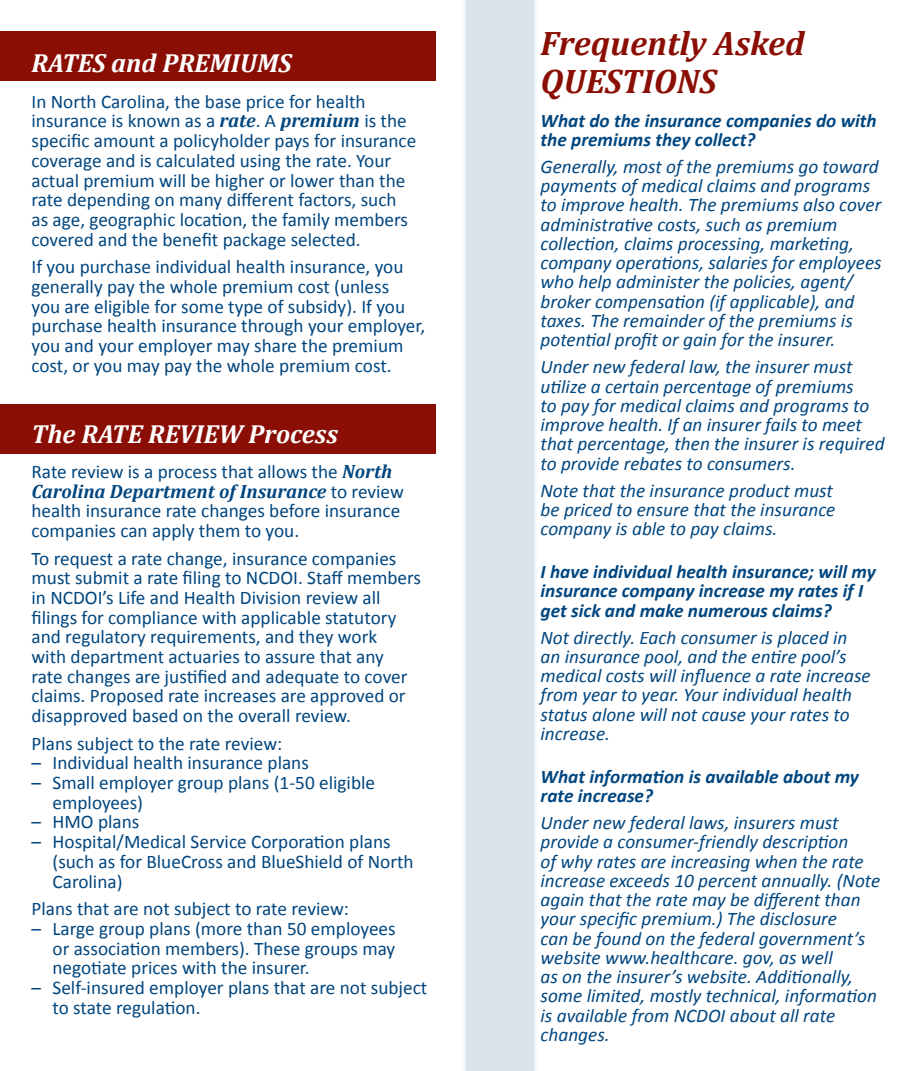
<style>
.page{position:relative;width:917px;height:1071px;background:#fff}
.page>*{position:absolute;margin:0;border:0;box-sizing:border-box;transform-origin:0 0}
.t1{font:italic 700 34.12px/37.8px "Cambria";color:#8b0e04}
.t2{font:italic 700 26.25px "Cambria";color:#fff}
.t3{font:19.25px/19.8px "Calibri";color:#00467f}
.t4{font:italic 19.25px/19.2px "Calibri";color:#00467f}
.t5{font:italic 700 19.25px/19.2px "Calibri";color:#00467f}
.t6{font:italic 700 19.25px "Cambria";color:#00467f}
.s1{font-family:"Cambria";font-weight:700;font-style:italic}
.s2{font-family:"Calibri";font-weight:400;font-style:normal}
</style>
<div class="page">
<div style="left:0;top:32px;width:435px;height:49px;background:#8b0e04"></div>
<div style="left:0;top:404px;width:435px;height:49px;background:#8b0e04"></div>
<div style="left:462px;top:0;width:76px;height:1071px;background:#00467f;opacity:.3"></div>
<div style="left:466px;top:0;width:65px;height:1071px;background:#d9e3ec"></div>
<h2 class="t2" style="left:32px;top:47px;width:262px">RATES and PREMIUMS</h2>
<p class="t3" style="left:31px;top:91px;width:386px">In North Carolina, the base price for health insurance is known as a <span class="s1">rate</span>. A <span class="s1">premium</span> is the specific amount a policyholder pays for insurance coverage and is calculated using the rate. Your actual premium will be higher or lower than the rate depending on many different factors, such as age, geographic location, the family members covered and the benefit package selected.</p>
<p class="t3" style="left:31px;top:256px;width:395px">If you purchase individual health insurance, you generally pay the whole premium cost (unless<br>you are eligible for some type of subsidy). If you purchase health insurance through your employer, you and your employer may share the premium cost, or you may pay the whole premium cost.</p>
<h2 class="t2" style="left:32px;top:418px;width:308px">The RATE REVIEW Process</h2>
<p class="t3" style="left:32px;top:461px;width:362px">Rate review is a process that allows the <span class="s1">North</span></p>
<p class="t6" style="left:32px;top:479px;width:374px">Carolina Department of Insurance <span class="s2">to review</span></p>
<p class="t3" style="left:32px;top:500px;width:370px">health insurance rate changes before insurance companies can apply them to you.</p>
<p class="t3" style="left:32px;top:547px;width:391px">To request a rate change, insurance companies must submit a rate filing to NCDOI. Staff members in NCDOI’s Life and Health Division review all filings for compliance with applicable statutory and regulatory requirements, and they work<br>with department actuaries to assure that any<br>rate changes are justified and adequate to cover claims. Proposed rate increases are approved or disapproved based on the overall review.</p>
<p class="t3" style="left:32px;top:733px;width:252px">Plans subject to the rate review:</p>
<p class="t3" style="left:32px;top:752px;width:279px">– Individual health insurance plans</p>
<p class="t3" style="left:53px;top:772px;width:324px;text-indent:-21px">– Small employer group plans (1-50 eligible employees)</p>
<p class="t3" style="left:32px;top:811px;width:109px">– HMO plans</p>
<p class="t3" style="left:53px;top:831px;width:363px;text-indent:-21px">– Hospital/Medical Service Corporation plans (such as for BlueCross and BlueShield of North<br>Carolina)</p>
<p class="t3" style="left:32px;top:898px;width:319px">Plans that are not subject to rate review:</p>
<p class="t3" style="left:53px;top:918px;width:345px;text-align:justify;text-indent:-21px">– Large group plans (more than 50 employees or association members). These groups may negotiate prices with the insurer.</p>
<p class="t3" style="left:53px;top:977px;width:376px;text-indent:-21px">– Self-insured employer plans that are not subject to state regulation.</p>
<h1 class="t1" style="left:540px;top:24px;width:266px">Frequently Asked<br>QUESTIONS</h1>
<p class="t5" style="left:540px;top:110px;width:337px">What do the insurance companies do with the premiums they collect?</p>
<p class="t4" style="left:540px;top:156px;width:343px">Generally, most of the premiums go toward payments of medical claims and programs to improve health. The premiums also cover administrative costs, such as premium collection, claims processing, marketing, company operations, salaries for employees who help administer the policies, agent/ broker compensation (if applicable), and taxes. The remainder of the premiums is potential profit or gain for the insurer.</p>
<p class="t4" style="left:540px;top:356px;width:345px">Under new federal law, the insurer must utilize a certain percentage of premiums<br>to pay for medical claims and programs to improve health. If an insurer fails to meet that percentage, then the insurer is required to provide rebates to consumers.</p>
<p class="t4" style="left:540px;top:480px;width:296px">Note that the insurance product must be priced to ensure that the insurance company is able to pay claims.</p>
<p class="t5" style="left:540px;top:561px;width:337px">I have individual health insurance; will my insurance company increase my rates if I get sick and make numerous claims?</p>
<p class="t4" style="left:540px;top:627px;width:332px">Not directly. Each consumer is placed in an insurance pool, and the entire pool’s medical costs will influence a rate increase from year to year. Your individual health status alone will not cause your rates to increase.</p>
<p class="t5" style="left:540px;top:766px;width:320px">What information is available about my rate increase?</p>
<p class="t4" style="left:540px;top:812px;width:341px">Under new federal laws, insurers must provide a consumer-friendly description<br>of why rates are increasing when the rate increase exceeds 10 percent annually. (Note again that the rate may be different than your specific premium.) The disclosure<br>can be found on the federal government’s website www.healthcare. gov, as well<br>as on the insurer’s website. Additionally, some limited, mostly technical, information is available from NCDOI about all rate changes.</p>
</div>
